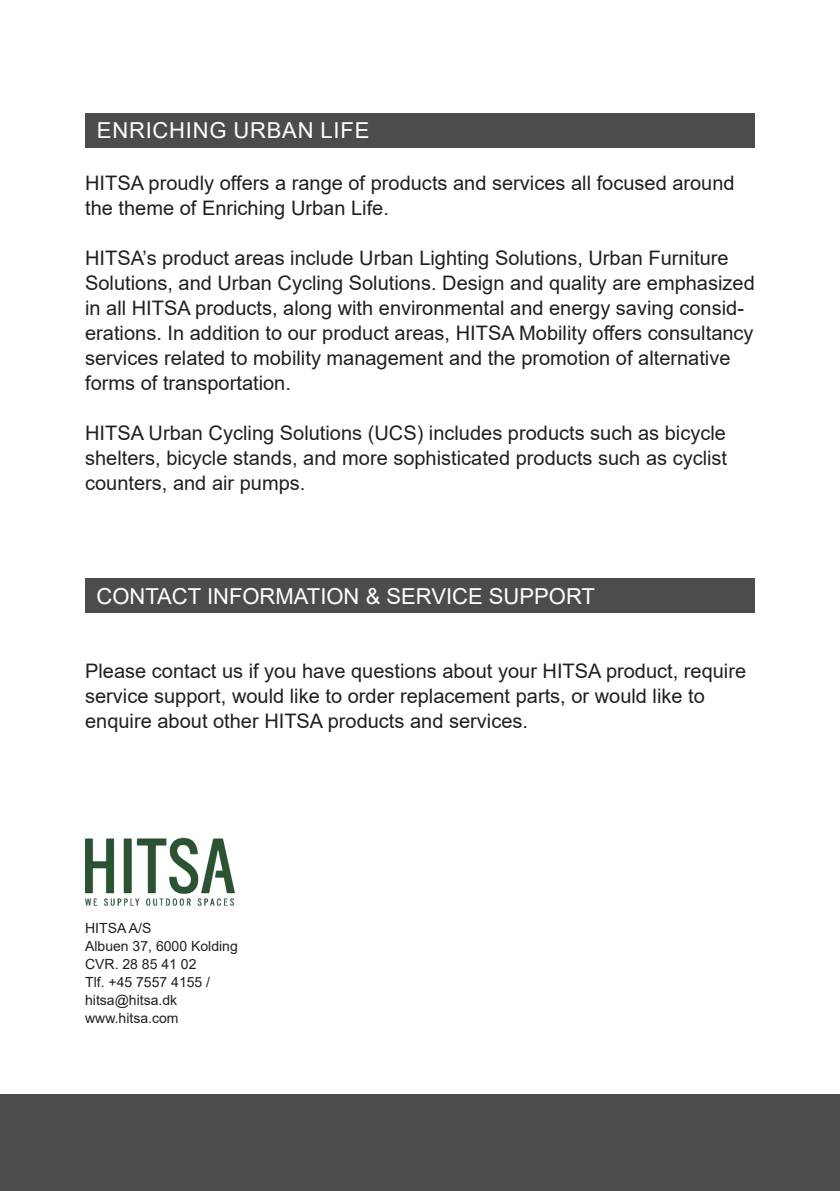
<style>
.page{position:relative;width:840px;height:1191px;background:#fff}
.page>*{position:absolute;margin:0;border:0;box-sizing:border-box;transform-origin:0 0}
.t1{font:22px "Arial";color:#fff}
.t2{font:22px "Arial";letter-spacing:.035em;color:#fff}
.t3{font:20px/25px "Arial";color:#231f20}
.t4{font:14px/18px "Arial";color:#231f20}
</style>
<div class="page">
<div style="left:85px;top:578px;width:669px;height:34px;background:#4b4c4d"></div>
<div style="left:0;top:1094px;width:839px;height:97px;background:#4b4c4d"></div>
<div style="left:85px;top:113px;width:669px;height:34px;background:#4b4c4d"></div>
<img style="left:85px;top:837px;width:150px;height:69px">
<p class="t2" style="left:97px;top:116px;width:274px">ENRICHING URBAN LIFE</p>
<p class="t3" style="left:85px;top:171px;width:650px">HITSA proudly offers a range of products and services all focused around the theme of Enriching Urban Life.</p>
<p class="t3" style="left:85px;top:246px;width:670px">HITSA’s product areas include Urban Lighting Solutions, Urban Furniture Solutions, and Urban Cycling Solutions. Design and quality are emphasized in all HITSA products, along with environmental and energy saving consid&shy;erations. In addition to our product areas, HITSA Mobility offers consultancy services related to mobility management and the promotion of alternative forms of transportation.</p>
<p class="t3" style="left:85px;top:421px;width:643px;text-align:justify">HITSA Urban Cycling Solutions (UCS) includes products such as bicycle shelters, bicycle stands, and more sophisticated products such as cyclist counters, and air pumps.</p>
<p class="t1" style="left:96px;top:580px;width:499px">CONTACT INFORMATION &amp; SERVICE SUPPORT</p>
<p class="t3" style="left:85px;top:658px;width:662px">Please contact us if you have questions about your HITSA product, require service support, would like to order replacement parts, or would like to enquire about other HITSA products and services.</p>
<p class="t4" style="left:85px;top:918px;width:154px">HITSA A/S<br>Albuen 37, 6000 Kolding<br>CVR. 28 85 41 02<br>Tlf. +45 7557 4155 / hitsa@hitsa.dk www.hitsa.com</p>
</div>
